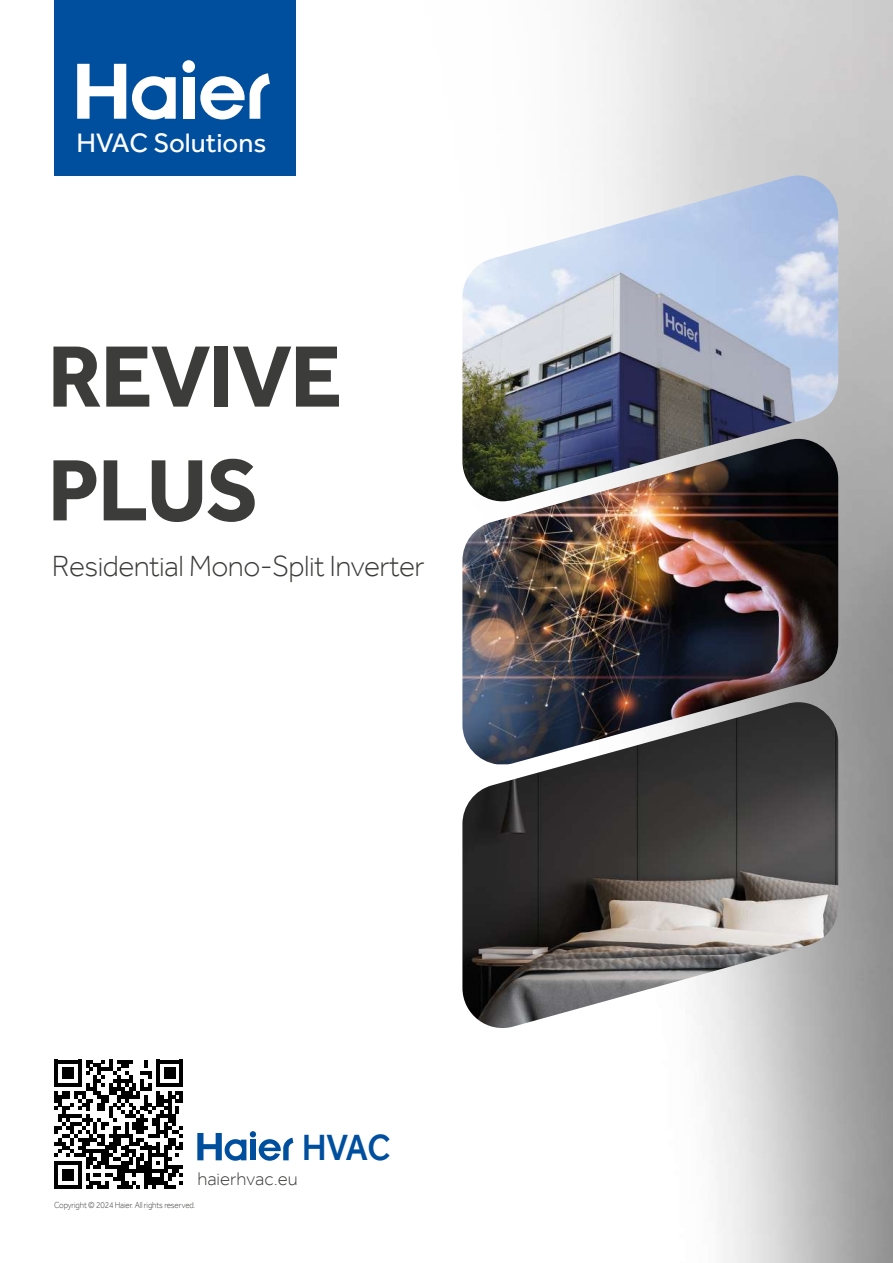
<style>
.page{position:relative;width:893px;height:1263px;background:#fff}
.page>*{position:absolute;margin:0;border:0;box-sizing:border-box;transform-origin:0 0}
.t1{font:700 90px/113.7px "Effra";letter-spacing:-.02em;color:#3c3c3b}
.t2{font:500 37.5px "Effra";color:#004f9f;scale:.9 1}
.t3{font:300 30px "Effra";letter-spacing:-.02em;color:#3c3c3b}
.t4{font:27.6px "Effra";color:#fff}
.t5{font:300 18.75px "Effra";color:#3c3c3b}
.t6{font:300 9px "Effra";letter-spacing:-.01em;color:#3c3c3b;scale:.9 1}
</style>
<div class="page">
<div style="left:54px;top:0;width:242px;height:176px;background:#004f9f"></div>
<div style="left:183px;top:77px;width:11px;height:42px;background:#fff"></div>
<div style="left:182px;top:60px;width:13px;height:13px;background:#fff;border-radius:50%"></div>
<svg style="left:77px;top:64px;width:49px;height:55px"></svg>
<svg style="left:132px;top:76px;width:44px;height:44px"></svg>
<svg style="left:200px;top:73px;width:70px;height:47px"></svg>
<svg style="left:54px;top:1059px;width:129px;height:129px"></svg>
<svg style="left:197px;top:1131px;width:96px;height:30px"></svg>
<img style="left:462px;top:503px;width:376px;height:199px">
<img style="left:462px;top:702px;width:376px;height:327px">
<img style="left:462px;top:176px;width:376px;height:327px">
<h3 class="t4" style="left:76px;top:127px;width:191px">HVAC Solutions</h3>
<h1 class="t1" style="left:48px;top:319px;width:296px">REVIVE<br>PLUS</h1>
<h3 class="t3" style="left:52px;top:548px;width:374px">Residential Mono-Split Inverter</h3>
<h2 class="t2" style="left:302px;top:1125px;width:99px">HVAC</h2>
<h3 class="t5" style="left:197px;top:1167px;width:102px">haierhvac.eu</h3>
<p class="t6" style="left:54px;top:1200px;width:159px">Copyright © 2024 Haier. All rights reserved.</p>
</div>
